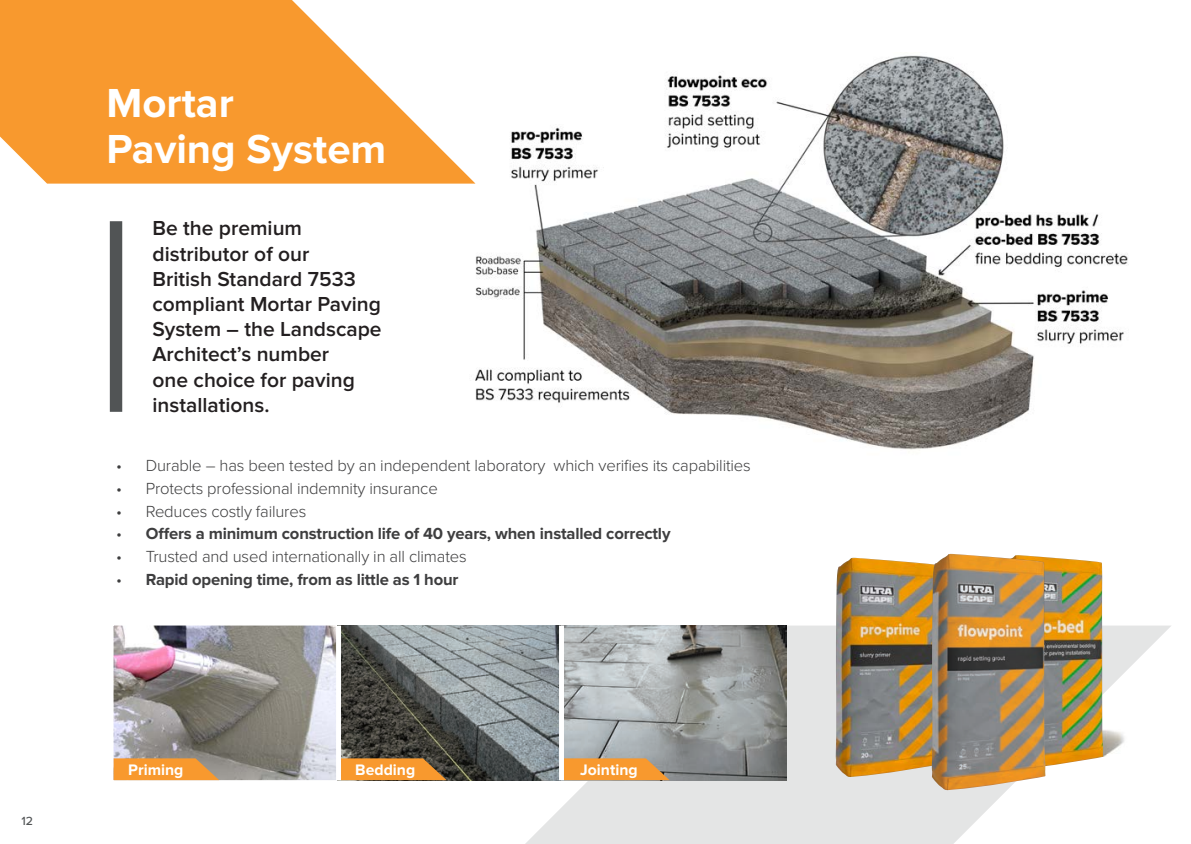
<style>
.page{position:relative;width:1191px;height:844px;background:#fff}
.page>*{position:absolute;margin:0;border:0;box-sizing:border-box;transform-origin:0 0}
.t1{font:700 42px/45.7px "Proxima Nova";color:#fff}
.t2{font:600 21px/25.2px "Proxima Nova";color:#231f20}
.t3{font:300 16.62px "Proxima Nova";letter-spacing:-.01em;color:#3e3e3f}
.t4{font:700 16.62px "Proxima Nova";letter-spacing:-.01em;color:#3e3e3f}
.t5{font:700 15.75px "Proxima Nova";color:#fff}
.t6{font:500 12.25px "Proxima Nova";color:#515455}
.s1{font-weight:300}
</style>
<div class="page">
<svg style="left:389px;top:625px;width:782px;height:218px;fill:#e4e5e5"></svg>
<img style="left:450px;top:55px;width:679px;height:395px">
<div style="left:110px;top:221px;width:12px;height:190px;background:#515455"></div>
<img style="left:345px;top:625px;width:441px;height:155px">
<svg style="left:113px;top:625px;width:232px;height:156px;background:#9b9594"></svg>
<div style="left:336px;top:625px;width:5px;height:155px;background:#fff"></div>
<div style="left:559px;top:625px;width:5px;height:155px;background:#fff"></div>
<img style="left:1103px;top:729px;width:24px;height:27px">
<img style="left:835px;top:557px;width:96px;height:220px">
<img style="left:1045px;top:557px;width:58px;height:212px">
<img style="left:931px;top:553px;width:114px;height:237px">
<svg style="left:341px;top:758px;width:105px;height:22px;background:#e18e2f"></svg>
<svg style="left:564px;top:758px;width:105px;height:22px;background:#eb983b"></svg>
<svg style="left:114px;top:758px;width:105px;height:22px;background:#eb983a"></svg>
<svg style="left:0;top:0;width:475px;height:183px;fill:#f8992e"></svg>
<p class="t6" style="left:22px;top:813px;width:13px">12</p>
<p class="t1" style="left:107px;top:82px;width:281px">Mortar<br>Paving System</p>
<p class="t2" style="left:152px;top:216px;width:231px">Be the premium distributor of our<br>British Standard 7533 compliant Mortar Paving<br>System – the Landscape<br>Architect’s number<br>one choice for paving installations.</p>
<p class="t3" style="left:116px;top:456px;width:636px">• Durable – has been tested by an independent laboratory which verifies its capabilities</p>
<p class="t3" style="left:116px;top:478px;width:323px">• Protects professional indemnity insurance</p>
<p class="t3" style="left:116px;top:501px;width:192px">• Reduces costly failures</p>
<p class="t4" style="left:116px;top:524px;width:556px"><span class="s1">•</span> Offers a minimum construction life of 40 years, when installed correctly</p>
<p class="t3" style="left:116px;top:547px;width:352px">• Trusted and used internationally in all climates</p>
<p class="t4" style="left:116px;top:569px;width:344px"><span class="s1">•</span> Rapid opening time, from as little as 1 hour</p>
<p class="t5" style="left:128px;top:760px;width:57px">Priming</p>
<p class="t5" style="left:355px;top:760px;width:61px">Bedding</p>
<p class="t5" style="left:580px;top:760px;width:59px">Jointing</p>
</div>
